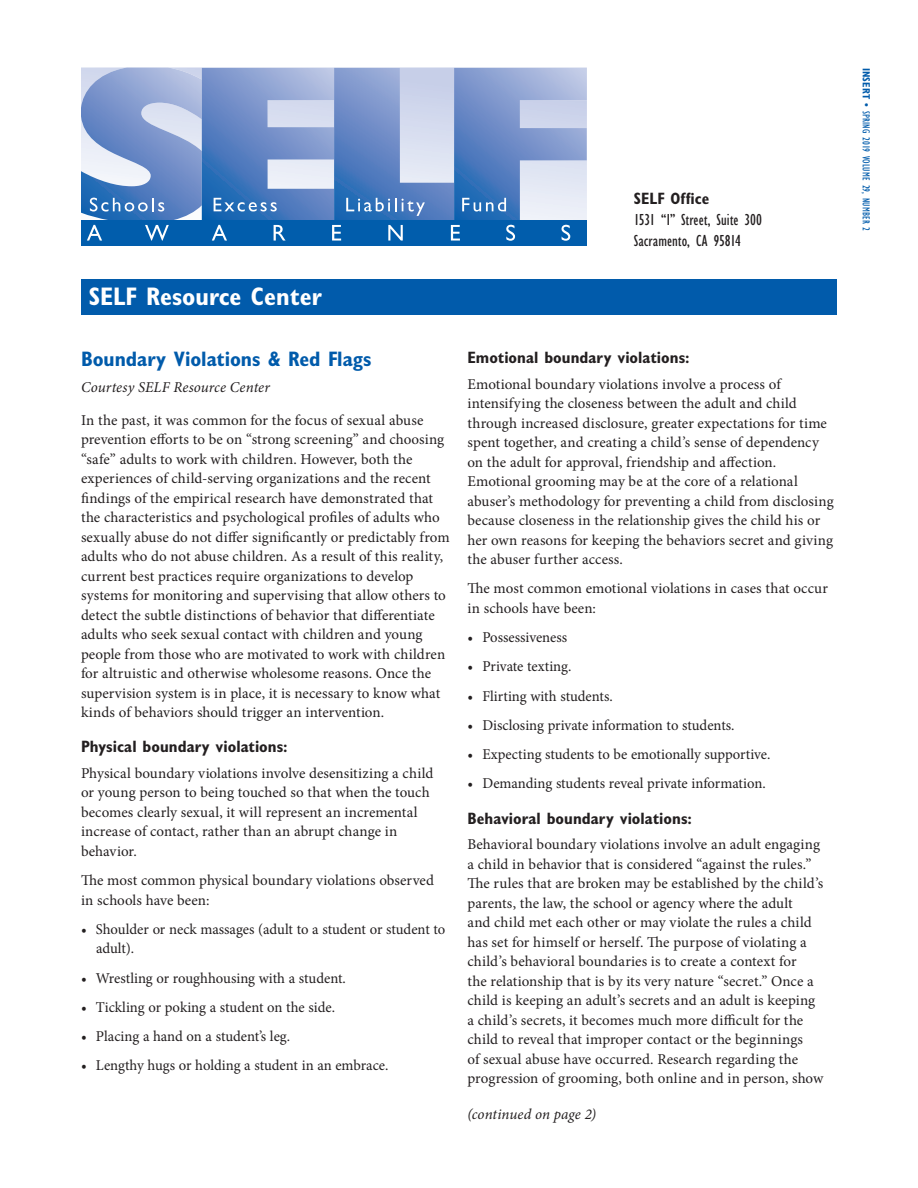
<style>
.page{position:relative;width:918px;height:1188px;background:#fff}
.page>*{position:absolute;margin:0;border:0;box-sizing:border-box;transform-origin:0 0}
.t1{font:700 condensed 25.5px "Gill Sans Std";color:#fff}
.subhead_alternate{font:700 condensed 21px "Gill Sans Std";letter-spacing:-.005em;color:#015bab}
.subhead_alternate-2{font:700 condensed 16.5px "Gill Sans Std";color:#231f20}
.t2{font:condensed 16.5px "Gill Sans Std";letter-spacing:.005em;color:#231f20}
.body_text{font:15px/19.5px "Minion Pro";letter-spacing:.005em;color:#231f20}
.bullet_body_text{font:15px/19.5px "Minion Pro";color:#231f20}
.body_text-2{font:italic 15px "Minion Pro";letter-spacing:.005em;color:#231f20}
.t3{font:condensed 10.5px "Gill Sans Std";letter-spacing:.015em;color:#015bab}
.s1{font-weight:700}
</style>
<div class="page">
<div style="left:81px;top:279px;width:756px;height:36px;background:#015bab"></div>
<div style="left:81px;top:220px;width:506px;height:26px;background:#015dac"></div>
<svg style="left:81px;top:68px;width:506px;height:173px;background:#7a9cce"></svg>
<p class="t1" style="left:89px;top:282px;width:235px">SELF Resource Center</p>
<p class="subhead_alternate-2" style="left:634px;top:189px;width:77px">SELF Office</p>
<p class="t2" style="left:634px;top:211px;width:130px">1531 “I” Street, Suite 300</p>
<p class="t2" style="left:634px;top:232px;width:109px">Sacramento, CA 95814</p>
<p class="subhead_alternate" style="left:81px;top:347px;width:292px">Boundary Violations &amp; Red Flags</p>
<p class="body_text-2" style="left:81px;top:377px;width:191px">Courtesy SELF Resource Center</p>
<p class="body_text" style="left:81px;top:410px;width:370px">In the past, it was common for the focus of sexual abuse prevention efforts to be on “strong screening” and choosing “safe” adults to work with children. However, both the experiences of child-serving organizations and the recent findings of the empirical research have demonstrated that the characteristics and psychological profiles of adults who sexually abuse do not differ significantly or predictably from adults who do not abuse children. As a result of this reality, current best practices require organizations to develop systems for monitoring and supervising that allow others to detect the subtle distinctions of behavior that differentiate adults who seek sexual contact with children and young people from those who are motivated to work with children for altruistic and otherwise wholesome reasons. Once the supervision system is in place, it is necessary to know what kinds of behaviors should trigger an intervention.</p>
<p class="subhead_alternate-2" style="left:81px;top:737px;width:208px">Physical boundary violations:</p>
<p class="body_text" style="left:81px;top:763px;width:354px">Physical boundary violations involve desensitizing a child or young person to being touched so that when the touch becomes clearly sexual, it will represent an incremental increase of contact, rather than an abrupt change in behavior.</p>
<p class="body_text" style="left:81px;top:871px;width:355px">The most common physical boundary violations observed in schools have been:</p>
<p class="bullet_body_text" style="left:96px;top:919px;width:351px;text-indent:-15px">• Shoulder or neck massages (adult to a student or student to adult).</p>
<p class="bullet_body_text" style="left:81px;top:968px;width:266px">• Wrestling or roughhousing with a student.</p>
<p class="bullet_body_text" style="left:81px;top:997px;width:256px">• Tickling or poking a student on the side.</p>
<p class="bullet_body_text" style="left:81px;top:1027px;width:211px">• Placing a hand on a student’s leg.</p>
<p class="bullet_body_text" style="left:81px;top:1056px;width:309px">• Lengthy hugs or holding a student in an embrace.</p>
<p class="subhead_alternate-2" style="left:467px;top:348px;width:224px">Emotional boundary violations:</p>
<p class="body_text" style="left:467px;top:374px;width:368px">Emotional boundary violations involve a process of intensifying the closeness between the adult and child through increased disclosure, greater expectations for time spent together, and creating a child’s sense of dependency on the adult for approval, friendship and affection.<br>Emotional grooming may be at the core of a relational abuser’s methodology for preventing a child from disclosing because closeness in the relationship gives the child his or her own reasons for keeping the behaviors secret and giving the abuser further access.</p>
<p class="body_text" style="left:467px;top:579px;width:362px">The most common emotional violations in cases that occur in schools have been:</p>
<p class="bullet_body_text" style="left:467px;top:628px;width:101px">• Possessiveness</p>
<p class="bullet_body_text" style="left:467px;top:657px;width:105px">• Private texting.</p>
<p class="bullet_body_text" style="left:467px;top:686px;width:147px">• Flirting with students.</p>
<p class="bullet_body_text" style="left:467px;top:715px;width:269px">• Disclosing private information to students.</p>
<p class="bullet_body_text" style="left:467px;top:745px;width:304px">• Expecting students to be emotionally supportive.</p>
<p class="bullet_body_text" style="left:467px;top:774px;width:300px">• Demanding students reveal private information.</p>
<p class="subhead_alternate-2" style="left:467px;top:808px;width:226px">Behavioral boundary violations:</p>
<p class="body_text" style="left:467px;top:835px;width:357px">Behavioral boundary violations involve an adult engaging a child in behavior that is considered “against the rules.” The rules that are broken may be established by the child’s parents, the law, the school or agency where the adult<br>and child met each other or may violate the rules a child has set for himself or herself. The purpose of violating a child’s behavioral boundaries is to create a context for<br>the relationship that is by its very nature “secret.” Once a child is keeping an adult’s secrets and an adult is keeping a child’s secrets, it becomes much more difficult for the child to reveal that improper contact or the beginnings<br>of sexual abuse have occurred. Research regarding the progression of grooming, both online and in person, show</p>
<p class="body_text-2" style="left:467px;top:1104px;width:130px">(continued on page 2)</p>
<p class="t3" style="left:872px;top:68px;width:165px;rotate:90deg"><span class="s1">INSERT •</span> SPRING 2019 VOLUME 29, NUMBER 2</p>
</div>
